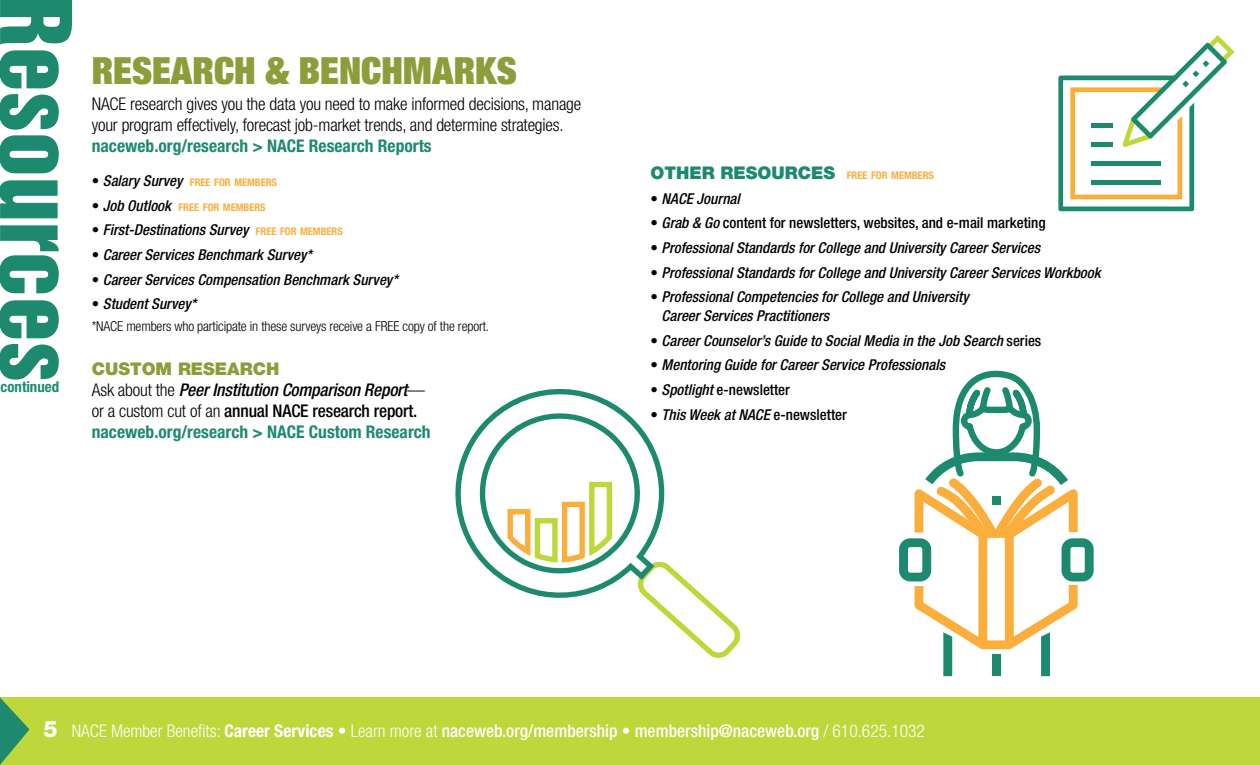
<style>
.page{position:relative;width:1260px;height:765px;background:#fff}
.page>*{position:absolute;margin:0;border:0;box-sizing:border-box;transform-origin:0 0}
.t1{font:90px "Helvetica Inserat LT Std";color:#1d8a70}
.t2{font:900 condensed 37.5px "Helvetica Neue LT Std";color:#8d9d3a}
.t3{font:700 condensed 17.5px/21px "Helvetica Neue LT Std";color:#1d8a70}
.t4{font:300 condensed 17.5px/21px "Helvetica Neue LT Std";letter-spacing:-.01em;color:#000}
.t5{font:300 condensed 17.5px "Helvetica Neue LT Std";color:#fff}
.t6{font:900 17.5px "Helvetica Neue LT Std";color:#1d8a70}
.t7{font:italic 500 condensed 15px/19px "Helvetica Neue LT Std";color:#000}
.t8{font:500 condensed 15px "Helvetica Neue LT Std";color:#000}
.t9{font:700 condensed 14.88px "Helvetica Neue LT Std";color:#1d8a70}
.t10{font:300 condensed 13.75px "Helvetica Neue LT Std";letter-spacing:-.01em;color:#000}
.t11{font:700 condensed 10.5px "Helvetica Neue LT Std";color:#fbae3b}
.s1{font-weight:500;font-size:15px;color:#000}
.s2{font-weight:500;font-style:italic;font-size:15px;color:#000}
.s3{font-style:normal}
.s4{font-weight:700;font-style:normal;font-size:10.5px;color:#fbae3b}
.s5{font-weight:900;font-stretch:normal;color:#8d9d3a}
.s6{font-weight:300;color:#000}
.s7{font-weight:500;font-style:italic;color:#000}
.s8{font-weight:500;color:#000}
.s9{font-weight:700;font-stretch:condensed;font-size:10.5px;color:#fbae3b}
.s10{font-style:italic}
.s11{font-weight:800;font-stretch:normal;font-size:22.5px}
.s12{font-weight:700}
.s13{font-weight:500}
</style>
<div class="page">
<div style="left:0;top:698px;width:1260px;height:67px;background:#bed73b"></div>
<svg style="left:1px;top:698px;width:29px;height:66px"></svg>
<hr style="left:0;top:698px;width:1px;height:67px;background:#1d8a70">
<svg style="left:0;top:0;width:72px;height:2px"></svg>
<svg style="left:1058px;top:35px;width:177px;height:176px"></svg>
<svg style="left:663px;top:569px;width:78px;height:89px"></svg>
<svg style="left:455px;top:388px;width:218px;height:225px"></svg>
<svg style="left:505px;top:479px;width:112px;height:86px"></svg>
<svg style="left:899px;top:370px;width:195px;height:306px"></svg>
<h1 class="t1" style="left:89px;top:-3px;width:386px;rotate:90deg">Resources</h1>
<p class="t9" style="left:1px;top:378px;width:60px">continued</p>
<h2 class="t2" style="left:92px;top:46px;width:427px">RESEARCH &amp; BENCHMARKS</h2>
<p class="t4" style="left:92px;top:93px;width:491px">NACE research gives you the data you need to make informed decisions, manage your program effectively, forecast job-market trends, and determine strategies.</p>
<p class="t3" style="left:92px;top:135px;width:341px">naceweb.org/research &gt; NACE Research Reports</p>
<p class="t11" style="left:92px;top:176px;width:187px"><span class="s1">•</span> <span class="s2">Salary Survey</span> FREE FOR MEMBERS</p>
<p class="t11" style="left:92px;top:201px;width:175px"><span class="s1">•</span> <span class="s2">Job Outlook</span> FREE FOR MEMBERS</p>
<p class="t7" style="left:92px;top:221px;width:253px"><span class="s3">•</span> First-Destinations Survey <span class="s4">FREE FOR MEMBERS</span></p>
<p class="t7" style="left:92px;top:245px;width:222px"><span class="s3">•</span> Career Services Benchmark Survey*</p>
<p class="t7" style="left:92px;top:270px;width:308px"><span class="s3">•</span> Career Services Compensation Benchmark Survey*</p>
<p class="t7" style="left:92px;top:295px;width:106px"><span class="s3">•</span> Student Survey*</p>
<p class="t10" style="left:92px;top:319px;width:399px">*NACE members who participate in these surveys receive a FREE copy of the report.</p>
<p class="t3" style="left:92px;top:358px;width:340px"><span class="s5">CUSTOM RESEARCH<br></span><span class="s6">Ask about the</span> <span class="s7">Peer Institution Comparison Report</span><span class="s6">— or a custom cut of an</span> <span class="s8">annual NACE research report. </span>naceweb.org/research &gt; NACE Custom Research</p>
<p class="t6" style="left:651px;top:162px;width:285px">OTHER RESOURCES <span class="s9">FREE FOR MEMBERS</span></p>
<p class="t7" style="left:651px;top:189px;width:91px"><span class="s3">•</span> NACE Journal</p>
<p class="t8" style="left:651px;top:214px;width:397px">• <span class="s10">Grab &amp; Go</span> content for newsletters, websites, and e-mail marketing</p>
<p class="t7" style="left:651px;top:238px;width:391px"><span class="s3">•</span> Professional Standards for College and University Career Services</p>
<p class="t7" style="left:651px;top:263px;width:452px"><span class="s3">•</span> Professional Standards for College and University Career Services Workbook</p>
<p class="t7" style="left:662px;top:288px;width:309px;text-indent:-11px"><span class="s3">•</span> Professional Competencies for College and University<br>Career Services Practitioners</p>
<p class="t7" style="left:651px;top:331px;width:392px"><span class="s3">•</span> Career Counselor’s Guide to Social Media in the Job Search <span class="s3">series</span></p>
<p class="t7" style="left:651px;top:356px;width:296px"><span class="s3">•</span> Mentoring Guide for Career Service Professionals</p>
<p class="t8" style="left:651px;top:381px;width:141px">• <span class="s10">Spotlight</span> e-newsletter</p>
<p class="t7" style="left:651px;top:405px;width:198px"><span class="s3">•</span> This Week at NACE <span class="s3">e-newsletter</span></p>
<p class="t5" style="left:44px;top:721px;width:883px"><span class="s11">5</span> NACE Member Benefits: <span class="s12">Career Services</span> • Learn more at <span class="s13">naceweb.org/membership</span> • <span class="s13">membership@naceweb.org</span> / 610.625.1032</p>
</div>
